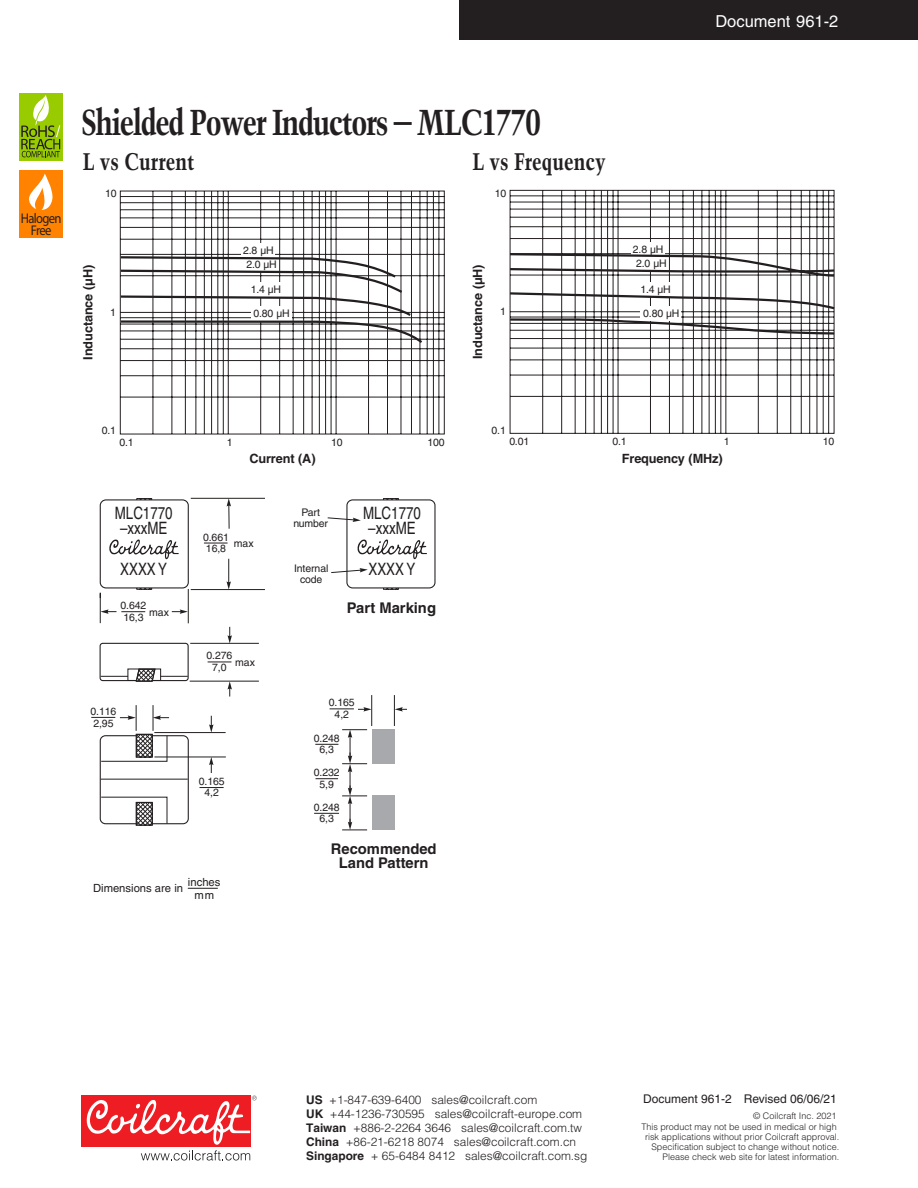
<style>
.page{position:relative;width:918px;height:1188px;background:#fff}
.page>*{position:absolute;margin:0;border:0;box-sizing:border-box;transform-origin:0 0}
.t1{font:700 condensed 36px "Trump Mediaeval";letter-spacing:-.04em;color:#231f20}
.Subhead_-_16_Point_T{font:700 condensed 24px "Trump Mediaeval";color:#231f20}
.t2{font:17.1px/15.5px "Helvetica";color:#231f20;text-align:center;scale:.78 1}
.Document_number{font:16.5px "Helvetica";color:#fff}
.t3{font:700 14.7px/14.4px "Helvetica";color:#231f20;text-align:center}
.t4{font:14.1px/11.7px "Myriad Pro";letter-spacing:-.055em;color:#231f20;text-align:center;scale:.9 1}
.t5{font:700 12.75px "Helvetica";letter-spacing:-.01em;color:#231f20}
.t6{font:12px "Helvetica";color:#231f20}
.t7{font:300 11.85px "Helvetica";color:#231f20}
.t8{font:700 11.85px/14.1px "Helvetica";color:#231f20}
.Dimensions{font:11.25px/13.5px "Helvetica";color:#231f20;text-align:center}
.t9{font:10.5px/11.6px "Helvetica";letter-spacing:-.015em;color:#231f20;text-align:center}
.t10{font:300 9px/9.9px "Helvetica";color:#231f20;text-align:right}
.s1{font-weight:700}
</style>
<div class="page">
<div style="left:81px;top:1096px;width:169px;height:51px;background:#ee1d23"></div>
<svg style="left:86px;top:1096px;width:171px;height:65px"></svg>
<div style="left:459px;top:0;width:459px;height:40px;background:#231f20"></div>
<div style="left:19px;top:171px;width:44px;height:67px;background:#ff8300"></div>
<svg style="left:29px;top:174px;width:24px;height:36px"></svg>
<div style="left:19px;top:93px;width:44px;height:67px;background:#9c0"></div>
<svg style="left:21px;top:95px;width:39px;height:62px"></svg>
<svg style="left:91px;top:498px;width:308px;height:333px"></svg>
<svg style="left:227px;top:498px;width:4px;height:31px"></svg>
<svg style="left:209px;top:716px;width:5px;height:17px"></svg>
<svg style="left:348px;top:730px;width:4px;height:100px"></svg>
<svg style="left:395px;top:707px;width:12px;height:5px"></svg>
<svg style="left:209px;top:757px;width:5px;height:16px"></svg>
<svg style="left:358px;top:707px;width:14px;height:5px"></svg>
<svg style="left:228px;top:681px;width:4px;height:16px"></svg>
<svg style="left:227px;top:559px;width:4px;height:31px"></svg>
<svg style="left:172px;top:609px;width:16px;height:5px"></svg>
<svg style="left:100px;top:609px;width:16px;height:5px"></svg>
<svg style="left:228px;top:627px;width:4px;height:16px"></svg>
<div style="left:100px;top:500px;width:88px;height:88px;background:#fff;border-radius:6px"></div>
<div style="left:100px;top:499px;width:89px;height:89px;border:1px solid #231f20;border-radius:6px"></div>
<div style="left:347px;top:500px;width:88px;height:88px;background:#fff;border-radius:6px"></div>
<div style="left:346px;top:499px;width:90px;height:89px;border:1px solid #231f20;border-radius:6px"></div>
<svg style="left:99px;top:642px;width:90px;height:183px"></svg>
<svg style="left:204px;top:543px;width:24px;height:1px"></svg>
<svg style="left:330px;top:568px;width:38px;height:5px"></svg>
<svg style="left:327px;top:517px;width:34px;height:5px"></svg>
<svg style="left:357px;top:539px;width:70px;height:20px"></svg>
<svg style="left:109px;top:539px;width:70px;height:20px"></svg>
<svg style="left:509px;top:190px;width:326px;height:244px"></svg>
<div style="left:631px;top:242px;width:34px;height:14px;background:#fff"></div>
<svg style="left:509px;top:252px;width:326px;height:84px"></svg>
<svg style="left:120px;top:190px;width:325px;height:245px"></svg>
<div style="left:241px;top:243px;width:34px;height:14px;background:#fff"></div>
<svg style="left:119px;top:255px;width:306px;height:90px"></svg>
<hr style="left:188px;top:888px;width:30px;height:1px;background:#231f20">
<p class="Document_number" style="left:715px;top:11px;width:124px">Document 961-2</p>
<p class="t4" style="left:21px;top:213px;width:47px">Halogen<br>Free</p>
<h1 class="t1" style="left:81px;top:100px;width:462px">Shielded Power Inductors – MLC1770</h1>
<p class="Subhead_-_16_Point_T" style="left:83px;top:146px;width:113px">L vs Current</p>
<p class="Subhead_-_16_Point_T" style="left:472px;top:146px;width:135px">L vs Frequency</p>
<p class="t9" style="left:105px;top:188px;width:13px">10</p>
<p class="t5" style="left:80px;top:360px;width:96px;rotate:-90deg">Inductance (µH)</p>
<p class="t9" style="left:110px;top:307px;width:7px">1</p>
<p class="t9" style="left:243px;top:243px;width:35px;line-height:14.2px">2.8 µH<br>2.0 µH</p>
<p class="t9" style="left:251px;top:284px;width:32px">1.4 µH</p>
<p class="t9" style="left:254px;top:308px;width:38px">0.80 µH</p>
<p class="t9" style="left:495px;top:187px;width:13px">10</p>
<p class="t5" style="left:470px;top:359px;width:96px;rotate:-90deg">Inductance (µH)</p>
<p class="t9" style="left:500px;top:306px;width:7px">1</p>
<p class="t9" style="left:633px;top:242px;width:35px;line-height:14.2px">2.8 µH<br>2.0 µH</p>
<p class="t9" style="left:640px;top:283px;width:32px">1.4 µH</p>
<p class="t9" style="left:643px;top:307px;width:38px">0.80 µH</p>
<p class="t9" style="left:102px;top:425px;width:16px">0.1</p>
<p class="t9" style="left:120px;top:436px;width:16px">0.1</p>
<p class="t9" style="left:227px;top:436px;width:7px">1</p>
<p class="t9" style="left:331px;top:436px;width:13px">10</p>
<p class="t9" style="left:428px;top:436px;width:19px">100</p>
<p class="t5" style="left:249px;top:451px;width:68px">Current (A)</p>
<p class="t2" style="left:115px;top:505px;width:76px">MLC1770 –xxxME</p>
<p class="t2" style="left:120px;top:561px;width:62px">XXXX Y</p>
<p class="t9" style="left:121px;top:600px;width:27px;text-align:left">0.642<br>16,3</p>
<p class="t9" style="left:149px;top:606px;width:21px">max</p>
<p class="t9" style="left:90px;top:706px;width:27px;text-align:left">0.116<br>2,95</p>
<p class="t9" style="left:203px;top:531px;width:27px;text-align:left">0.661<br>16,8</p>
<p class="t9" style="left:234px;top:538px;width:21px">max</p>
<p class="t9" style="left:206px;top:650px;width:27px">0.276<br>7,0</p>
<p class="t9" style="left:235px;top:656px;width:21px">max</p>
<p class="t9" style="left:199px;top:775px;width:27px">0.165<br>4,2</p>
<p class="Dimensions" style="left:93px;top:881px;width:92px">Dimensions are in</p>
<p class="Dimensions" style="left:188px;top:875px;width:34px">inches mm</p>
<p class="t9" style="left:293px;top:507px;width:36px;line-height:10.5px">Part number</p>
<p class="t9" style="left:294px;top:563px;width:36px;line-height:10.5px">Internal code</p>
<p class="t2" style="left:363px;top:505px;width:76px">MLC1770 –xxxME</p>
<p class="t2" style="left:368px;top:561px;width:62px">XXXX Y</p>
<p class="t3" style="left:347px;top:600px;width:91px">Part Marking</p>
<p class="t9" style="left:329px;top:697px;width:27px">0.165<br>4,2</p>
<p class="t9" style="left:314px;top:732px;width:27px">0.248<br>6,3</p>
<p class="t9" style="left:314px;top:767px;width:27px">0.232<br>5,9</p>
<p class="t9" style="left:314px;top:801px;width:27px">0.248<br>6,3</p>
<p class="t3" style="left:331px;top:841px;width:107px">Recommended<br>Land Pattern</p>
<p class="t9" style="left:492px;top:424px;width:16px">0.1</p>
<p class="t9" style="left:509px;top:436px;width:21px">0.01</p>
<p class="t9" style="left:613px;top:436px;width:16px">0.1</p>
<p class="t9" style="left:724px;top:436px;width:7px">1</p>
<p class="t9" style="left:823px;top:436px;width:13px">10</p>
<p class="t5" style="left:622px;top:450px;width:102px">Frequency (MHz)</p>
<p class="t6" style="left:643px;top:1092px;width:195px">Document 961-2 Revised 06/06/21</p>
<p class="t7" style="left:306px;top:1092px;width:233px"><span class="s1">US</span> +1-847-639-6400 sales@coilcraft.com</p>
<p class="t7" style="left:330px;top:1107px;width:254px">+44-1236-730595 sales@coilcraft-europe.com</p>
<p class="t7" style="left:353px;top:1121px;width:231px">+886-2-2264 3646 sales@coilcraft.com.tw</p>
<p class="t7" style="left:346px;top:1135px;width:232px">+86-21-6218 8074 sales@coilcraft.com.cn</p>
<p class="t7" style="left:371px;top:1149px;width:218px">+ 65-6484 8412 sales@coilcraft.com.sg</p>
<p class="t8" style="left:306px;top:1107px;width:60px">UK<br>Taiwan<br>China<br>Singapore</p>
<p class="t10" style="left:641px;top:1110px;width:197px;line-height:11.4px">© Coilcraft Inc. 2021<br>This product may not be used in medical or high</p>
<p class="t10" style="left:645px;top:1132px;width:196px">risk applications without prior Coilcraft approval.<br>Specification subject to change without notice.<br>Please check web site for latest information.</p>
</div>
